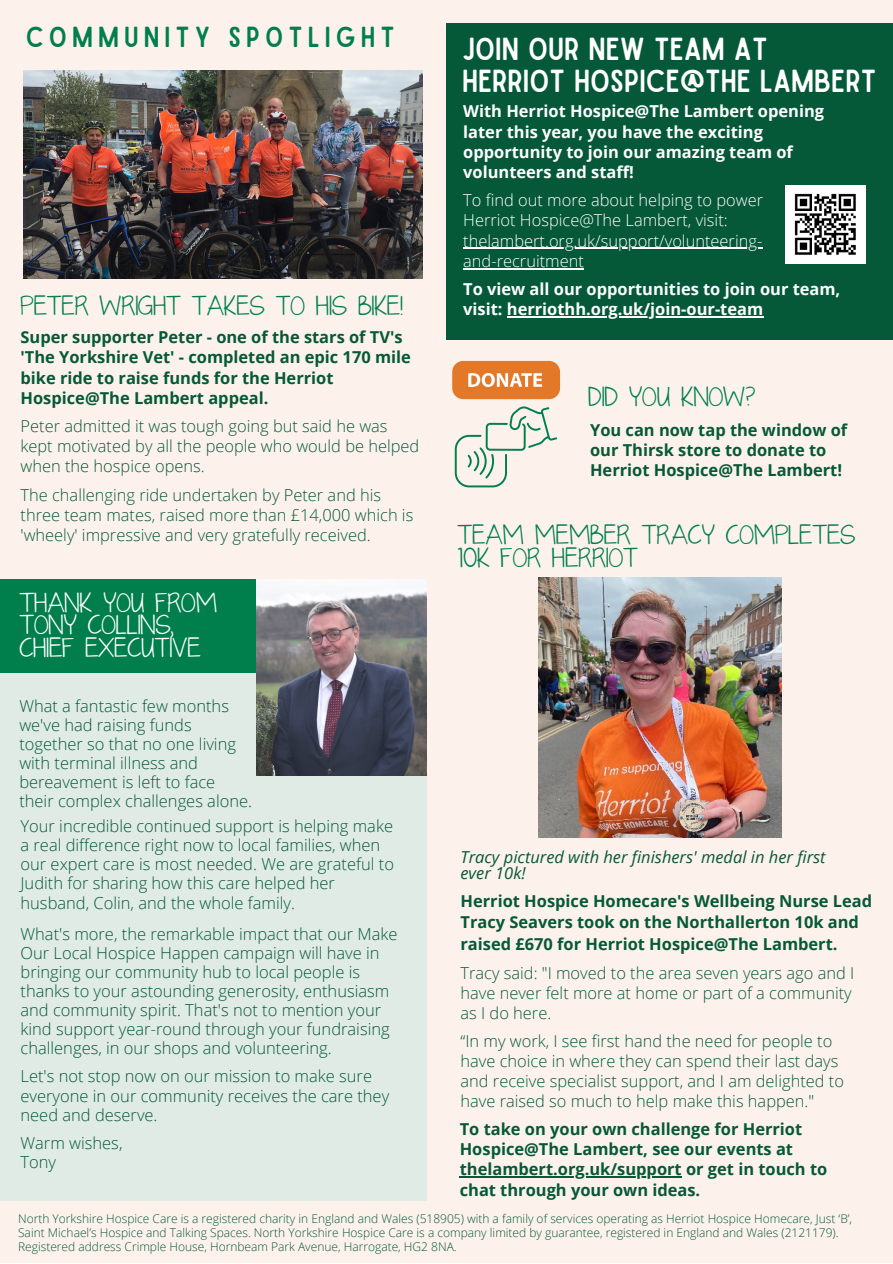
<style>
.page{position:relative;width:893px;height:1264px;background:#fff}
.page>*{position:absolute;margin:0;border:0;box-sizing:border-box;transform-origin:0 0}
.t1{font:30.45px/31.5px "Sailors";color:#fff}
.t2{font:27.75px "Sailors";letter-spacing:.18em;color:#007f4d}
.t3{font:22.5px/22.5px "KG Like A Skyscraper";color:#007f4d}
.t4{font:22.5px "KG Like A Skyscraper";color:#fff}
.t5{font:300 16.5px/19px "Open Sans";color:#055938}
.t6{font:700 16.5px/20.2px "Open Sans";color:#055938}
.t7{font:700 16.5px/20.2px "Open Sans";color:#fff}
.t8{font:300 16.5px/20.2px "Open Sans";color:#fff}
.t9{font:italic 16.5px/15.8px "Open Sans";color:#055938}
.t10{font:300 12px/14px "Open Sans";color:#055938}
</style>
<div class="page">
<div style="left:0;top:0;width:892px;height:1262px;background:#fdf2eb"></div>
<img style="left:23px;top:71px;width:399px;height:208px">
<div style="left:446px;top:23px;width:446px;height:316px;background:#055938"></div>
<div style="left:0;top:579px;width:322px;height:94px;background:#007f4d"></div>
<div style="left:0;top:673px;width:426px;height:527px;background:#e0ebe5"></div>
<img style="left:785px;top:186px;width:80px;height:77px">
<img style="left:256px;top:579px;width:170px;height:196px">
<img style="left:538px;top:577px;width:243px;height:260px">
<svg style="left:455px;top:406px;width:102px;height:81px"></svg>
<div style="left:452px;top:361px;width:108px;height:38px;background:#e37828;border-radius:11px"></div>
<svg style="left:468px;top:373px;width:74px;height:14px"></svg>
<hr style="left:459px;top:1176px;width:222px;height:1px;background:#055938">
<hr style="left:463px;top:248px;width:299px;height:1px;background:#fff">
<hr style="left:463px;top:268px;width:121px;height:1px;background:#fff">
<hr style="left:507px;top:316px;width:256px;height:1px;background:#fff">
<p class="t2" style="left:26px;top:27px;width:370px">COMMUNITY SPOTLIGHT</p>
<p class="t3" style="left:21px;top:295px;width:384px">PETER WRIGHT TAKES TO HIS BIKE!</p>
<p class="t6" style="left:21px;top:326px;width:392px">Super supporter Peter - one of the stars of TV's 'The Yorkshire Vet' - completed an epic 170 mile bike ride to raise funds for the Herriot Hospice@The Lambert appeal.</p>
<p class="t5" style="left:21px;top:415px;width:400px;line-height:20.2px">Peter admitted it was tough going but said he was kept motivated by all the people who would be helped when the hospice opens.</p>
<p class="t5" style="left:21px;top:484px;width:394px;line-height:20.2px">The challenging ride undertaken by Peter and his three team mates, raised more than £14,000 which is 'wheely' impressive and very gratefully received.</p>
<p class="t4" style="left:19px;top:586px;width:199px">THANK YOU FROM</p>
<p class="t4" style="left:19px;top:608px;width:156px">TONY COLLINS,</p>
<p class="t4" style="left:19px;top:631px;width:183px">CHIEF EXECUTIVE</p>
<p class="t5" style="left:19px;top:696px;width:211px">What a fantastic few months</p>
<p class="t5" style="left:19px;top:715px;width:174px">we've had raising funds</p>
<p class="t5" style="left:19px;top:734px;width:218px">together so that no one living</p>
<p class="t5" style="left:19px;top:753px;width:197px">with terminal illness and bereavement is left to face</p>
<p class="t5" style="left:19px;top:791px;width:234px">their complex challenges alone.</p>
<p class="t5" style="left:21px;top:816px;width:375px">Your incredible continued support is helping make a real difference right now to local families, when our expert care is most needed. We are grateful to Judith for sharing how this care helped her husband, Colin, and the whole family.</p>
<p class="t5" style="left:21px;top:923px;width:378px">What's more, the remarkable impact that our Make Our Local Hospice Happen campaign will have in bringing our community hub to local people is thanks to your astounding generosity, enthusiasm and community spirit. That's not to mention your kind support year-round through your fundraising challenges, in our shops and volunteering.</p>
<p class="t5" style="left:21px;top:1066px;width:370px">Let's not stop now on our mission to make sure everyone in our community receives the care they need and deserve.</p>
<p class="t5" style="left:21px;top:1132px;width:103px">Warm wishes,</p>
<p class="t5" style="left:21px;top:1151px;width:37px">Tony</p>
<p class="t1" style="left:462px;top:35px;width:415px">JOIN OUR NEW TEAM AT<br>HERRIOT HOSPICE@THE LAMBERT</p>
<p class="t7" style="left:463px;top:101px;width:362px">With Herriot Hospice@The Lambert opening later this year, you have the exciting opportunity to join our amazing team of volunteers and staff!</p>
<p class="t8" style="left:463px;top:190px;width:301px">To find out more about helping to power</p>
<p class="t8" style="left:463px;top:210px;width:300px">Herriot Hospice@The Lambert, visit: thelambert.org.uk/support/volunteering-</p>
<p class="t8" style="left:463px;top:250px;width:122px">and-recruitment</p>
<p class="t7" style="left:463px;top:278px;width:378px">To view all our opportunities to join our team, visit: herriothh.org.uk/join-our-team</p>
<p class="t3" style="left:588px;top:387px;width:169px">DID YOU KNOW?</p>
<p class="t6" style="left:590px;top:419px;width:259px">You can now tap the window of our Thirsk store to donate to<br>Herriot Hospice@The Lambert!</p>
<p class="t3" style="left:457px;top:525px;width:399px">TEAM MEMBER TRACY COMPLETES<br>10K FOR HERRIOT</p>
<p class="t9" style="left:460px;top:848px;width:366px">Tracy pictured with her finishers' medal in her first ever 10k!</p>
<p class="t6" style="left:460px;top:889px;width:413px;line-height:21.3px">Herriot Hospice Homecare's Wellbeing Nurse Lead<br>Tracy Seavers took on the Northallerton 10k and raised £670 for Herriot Hospice@The Lambert.</p>
<p class="t5" style="left:460px;top:962px;width:395px;line-height:20.2px">Tracy said: "I moved to the area seven years ago and I have never felt more at home or part of a community</p>
<p class="t5" style="left:460px;top:1003px;width:92px">as I do here.</p>
<p class="t5" style="left:460px;top:1030px;width:373px">“In my work, I see first hand the need for people to</p>
<p class="t5" style="left:460px;top:1050px;width:379px">have choice in where they can spend their last days</p>
<p class="t5" style="left:460px;top:1070px;width:385px;line-height:20.2px">and receive specialist support, and I am delighted to have raised so much to help make this happen."</p>
<p class="t6" style="left:459px;top:1118px;width:344px">To take on your own challenge for Herriot<br>Hospice@The Lambert, see our events at</p>
<p class="t6" style="left:459px;top:1158px;width:369px">thelambert.org.uk/support or get in touch to chat through your own ideas.</p>
<p class="t10" style="left:18px;top:1210px;width:835px">North Yorkshire Hospice Care is a registered charity in England and Wales (518905) with a family of services operating as Herriot Hospice Homecare, Just ‘B’,<br>Saint Michael’s Hospice and Talking Spaces. North Yorkshire Hospice Care is a company limited by guarantee, registered in England and Wales (2121179).<br>Registered address Crimple House, Hornbeam Park Avenue, Harrogate, HG2 8NA.</p>
</div>
